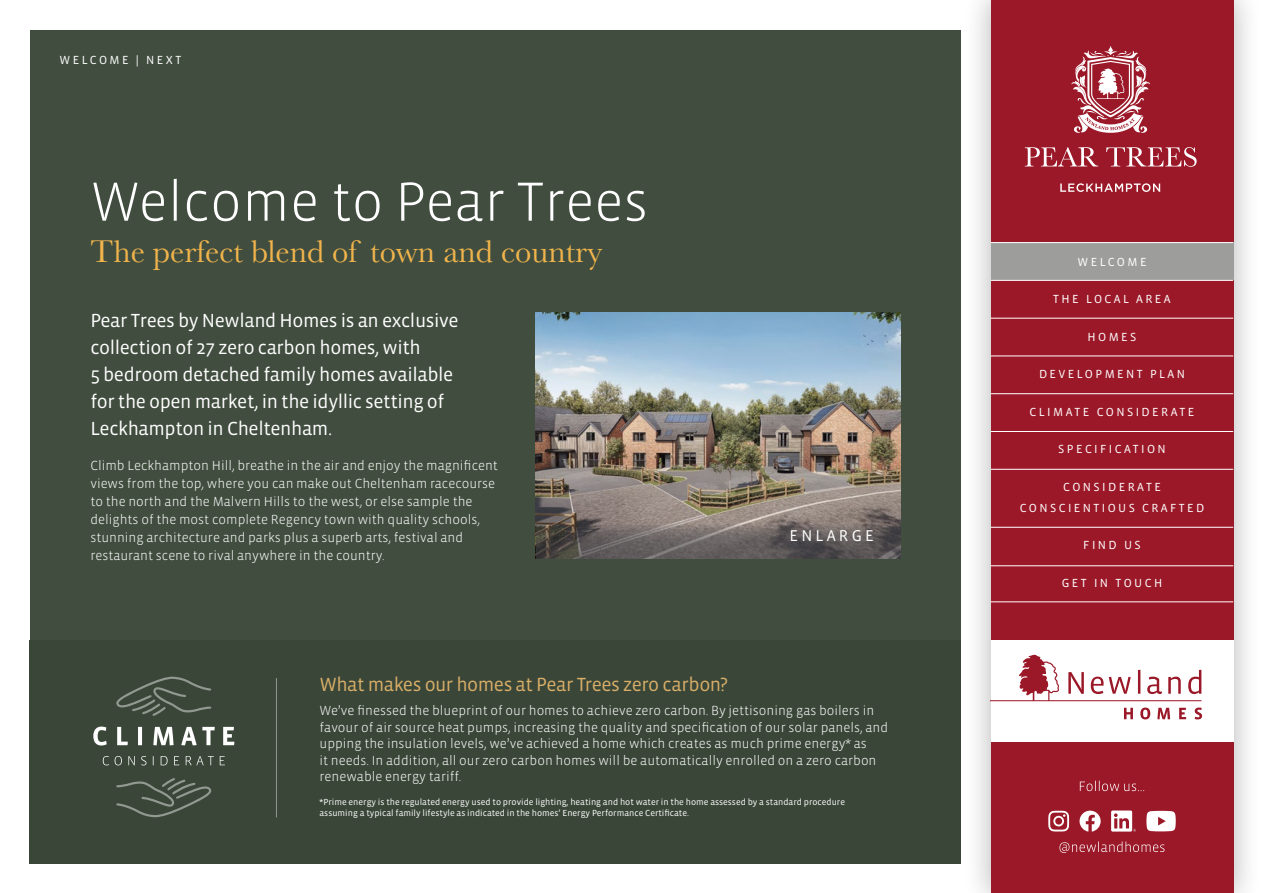
<style>
.page{position:relative;width:1263px;height:893px;background:#fff}
.page>*{position:absolute;margin:0;border:0;box-sizing:border-box;transform-origin:0 0}
.t1{font:300 56.4px "Vista Sans";color:#fff}
.t2{font:32.55px "Baskerville";color:#f1b44c}
.t3{font:19.5px "Vista Sans";letter-spacing:-.03em;color:#d9ae68}
.t4{font:19.35px/27px "Vista Sans";letter-spacing:-.02em;color:#fff}
.t5{font:16.05px "Vista Sans";letter-spacing:.2em;color:#fff}
.t6{font:300 13.5px/18px "Vista Sans";color:#fff}
.t7{font:12px/21px "Vista Sans";letter-spacing:.2em;color:#fff;text-align:center}
.t8{font:9px/11.2px "Vista Sans";color:#fff}
</style>
<div class="page">
<div style="left:0;top:0;width:991px;height:893px;background:#414e3f"></div>
<div style="left:0;top:0;width:979px;height:30px;background:#fff"></div>
<div style="left:0;top:863px;width:979px;height:30px;background:#fff"></div>
<div style="left:0;top:15px;width:30px;height:878px;background:#fff"></div>
<div style="left:962px;top:0;width:300px;height:893px;background:#000;opacity:.3"></div>
<div style="left:991px;top:0;width:242px;height:893px;background:#9b1828"></div>
<div style="left:991px;top:243px;width:242px;height:37px;background:#9d9d9c"></div>
<hr style="left:991px;top:280px;width:242px;height:1px;background:#fff">
<hr style="left:991px;top:242px;width:242px;height:1px;background:#fff">
<hr style="left:991px;top:318px;width:242px;height:1px;background:#fff">
<hr style="left:991px;top:602px;width:242px;height:1px;background:#fff">
<hr style="left:991px;top:565px;width:242px;height:1px;background:#fff">
<hr style="left:991px;top:527px;width:242px;height:1px;background:#fff">
<hr style="left:991px;top:469px;width:242px;height:1px;background:#fff">
<hr style="left:991px;top:431px;width:242px;height:1px;background:#fff">
<hr style="left:991px;top:393px;width:242px;height:1px;background:#fff">
<hr style="left:991px;top:356px;width:242px;height:1px;background:#fff">
<div style="left:991px;top:640px;width:242px;height:101px;background:#fff"></div>
<svg style="left:1124px;top:708px;width:9px;height:11px"></svg>
<svg style="left:1140px;top:708px;width:10px;height:11px"></svg>
<svg style="left:1157px;top:708px;width:13px;height:11px"></svg>
<svg style="left:1179px;top:708px;width:7px;height:11px"></svg>
<svg style="left:1195px;top:708px;width:7px;height:11px"></svg>
<svg style="left:991px;top:655px;width:210px;height:46px"></svg>
<svg style="left:1080px;top:781px;width:64px;height:10px"></svg>
<svg style="left:1059px;top:841px;width:105px;height:12px"></svg>
<svg style="left:1146px;top:811px;width:30px;height:20px"></svg>
<svg style="left:1079px;top:811px;width:22px;height:21px"></svg>
<svg style="left:1111px;top:810px;width:25px;height:22px"></svg>
<svg style="left:1048px;top:811px;width:21px;height:20px"></svg>
<div style="left:30px;top:640px;width:931px;height:223px;background:#3a4738"></div>
<svg style="left:1025px;top:46px;width:172px;height:146px"></svg>
<svg style="left:116px;top:778px;width:95px;height:39px"></svg>
<svg style="left:116px;top:677px;width:95px;height:39px"></svg>
<svg style="left:103px;top:756px;width:122px;height:9px"></svg>
<svg style="left:93px;top:727px;width:141px;height:18px"></svg>
<hr style="left:276px;top:678px;width:1px;height:139px;background:#fff">
<img style="left:536px;top:313px;width:364px;height:210px">
<svg style="left:536px;top:523px;width:364px;height:36px"></svg>
<p class="t7" style="left:60px;top:50px;width:123px">WELCOME | NEXT</p>
<h1 class="t1" style="left:90px;top:173px;width:559px">Welcome to Pear Trees</h1>
<h2 class="t2" style="left:90px;top:231px;width:513px">The perfect blend of town and country</h2>
<h3 class="t4" style="left:90px;top:308px;width:370px">Pear Trees by Newland Homes is an exclusive collection of 27 zero carbon homes, with<br>5 bedroom detached family homes available for the open market, in the idyllic setting of Leckhampton in Cheltenham.</h3>
<p class="t6" style="left:90px;top:457px;width:409px">Climb Leckhampton Hill, breathe in the air and enjoy the magnificent views from the top, where you can make out Cheltenham racecourse to the north and the Malvern Hills to the west, or else sample the delights of the most complete Regency town with quality schools, stunning architecture and parks plus a superb arts, festival and restaurant scene to rival anywhere in the country.</p>
<h3 class="t3" style="left:319px;top:675px;width:410px">What makes our homes at Pear Trees zero carbon?</h3>
<p class="t5" style="left:789px;top:528px;width:86px">ENLARGE</p>
<p class="t6" style="left:319px;top:703px;width:570px;line-height:16.5px">We’ve finessed the blueprint of our homes to achieve zero carbon. By jettisoning gas boilers in favour of air source heat pumps, increasing the quality and specification of our solar panels, and upping the insulation levels, we’ve achieved a home which creates as much prime energy* as<br>it needs. In addition, all our zero carbon homes will be automatically enrolled on a zero carbon renewable energy tariff.</p>
<p class="t8" style="left:319px;top:797px;width:527px">*Prime energy is the regulated energy used to provide lighting, heating and hot water in the home assessed by a standard procedure assuming a typical family lifestyle as indicated in the homes’ Energy Performance Certificate.</p>
<p class="t7" style="left:1077px;top:251px;width:71px">WELCOME</p>
<p class="t7" style="left:1053px;top:289px;width:119px">THE LOCAL AREA</p>
<p class="t7" style="left:1087px;top:326px;width:50px">HOMES</p>
<p class="t7" style="left:1039px;top:364px;width:148px">DEVELOPMENT PLAN</p>
<p class="t7" style="left:1030px;top:401px;width:166px">CLIMATE CONSIDERATE</p>
<p class="t7" style="left:1058px;top:439px;width:109px">SPECIFICATION</p>
<p class="t7" style="left:1020px;top:476px;width:186px">CONSIDERATE<br>CONSCIENTIOUS CRAFTED</p>
<p class="t7" style="left:1083px;top:535px;width:59px">FIND US</p>
<p class="t7" style="left:1062px;top:572px;width:102px">GET IN TOUCH</p>
</div>
